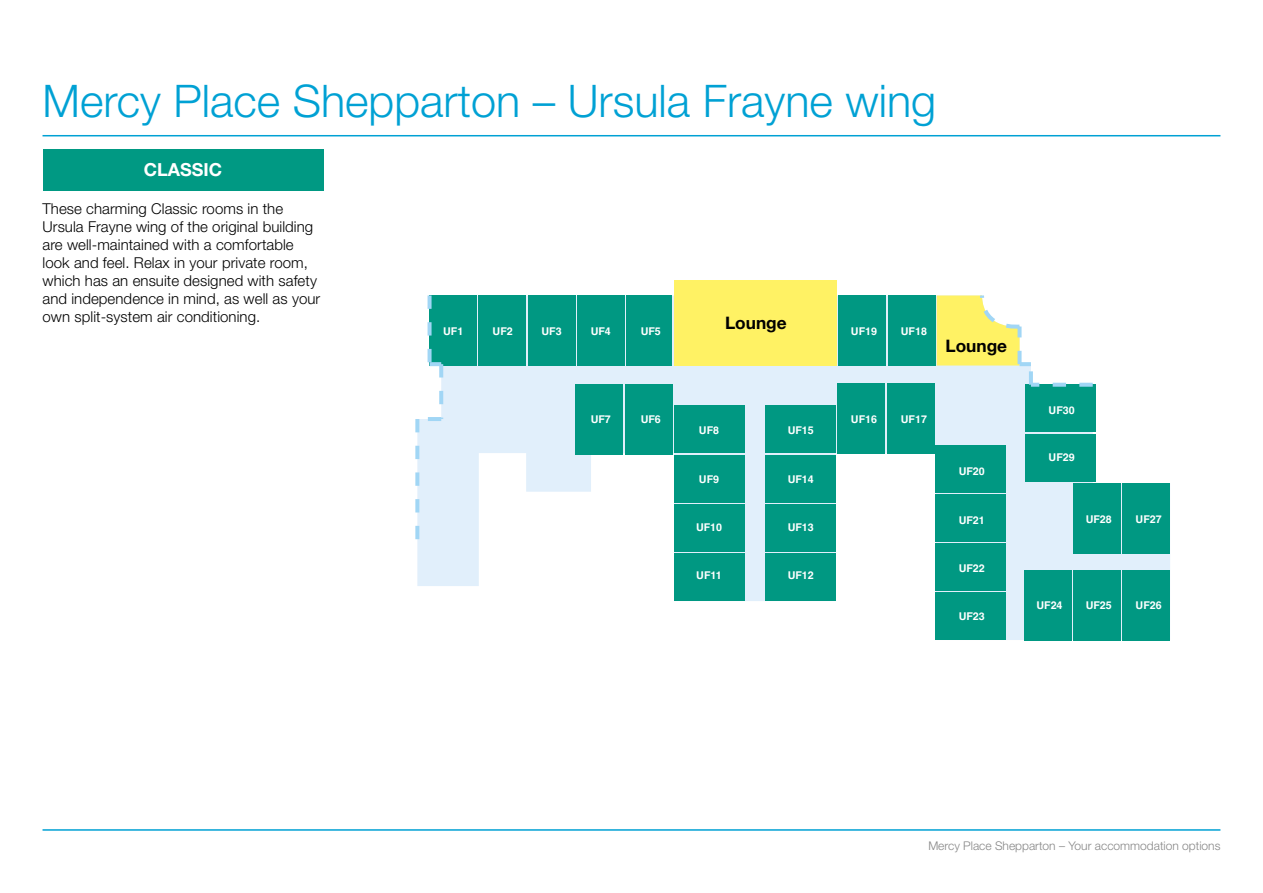
<style>
.page{position:relative;width:1263px;height:893px;background:#fff}
.page>*{position:absolute;margin:0;border:0;box-sizing:border-box;transform-origin:0 0}
.t1{font:300 45px "Helvetica Neue LT Std";color:#00a1d4}
.t2{font:700 18px "Helvetica Neue LT Std";color:#fff}
.t3{font:700 17.25px "Helvetica Neue LT Std";color:#000}
.t4{font:300 15px/18px "Helvetica Neue LT Std";letter-spacing:.005em;color:#000}
.t5{font:300 12px "Helvetica Neue LT Std";color:#878787}
.t6{font:700 10.65px "Helvetica";color:#fff}
</style>
<div class="page">
<hr style="left:43px;top:829px;width:1177px;height:2px;background:#00a1d4">
<hr style="left:43px;top:135px;width:1177px;height:1px;background:#00a1d4">
<div style="left:43px;top:149px;width:280px;height:41px;background:#009983"></div>
<svg style="left:417px;top:280px;width:753px;height:360px"></svg>
<div style="left:430px;top:295px;width:47px;height:70px;background:#009882"></div>
<div style="left:479px;top:295px;width:47px;height:70px;background:#009882"></div>
<div style="left:528px;top:295px;width:47px;height:70px;background:#009882"></div>
<div style="left:577px;top:295px;width:47px;height:70px;background:#009882"></div>
<div style="left:626px;top:295px;width:46px;height:70px;background:#009882"></div>
<div style="left:674px;top:280px;width:162px;height:85px;background:#fff264"></div>
<div style="left:1024px;top:571px;width:48px;height:70px;background:#009882"></div>
<div style="left:1073px;top:571px;width:48px;height:70px;background:#009882"></div>
<div style="left:1123px;top:571px;width:47px;height:70px;background:#009882"></div>
<div style="left:1073px;top:483px;width:48px;height:70px;background:#009882"></div>
<div style="left:1123px;top:483px;width:47px;height:70px;background:#009882"></div>
<div style="left:576px;top:384px;width:47px;height:70px;background:#009882"></div>
<div style="left:625px;top:384px;width:47px;height:70px;background:#009882"></div>
<div style="left:839px;top:295px;width:47px;height:70px;background:#009882"></div>
<div style="left:888px;top:295px;width:47px;height:70px;background:#009882"></div>
<div style="left:838px;top:383px;width:47px;height:70px;background:#009882"></div>
<div style="left:887px;top:383px;width:47px;height:70px;background:#009882"></div>
<div style="left:674px;top:553px;width:70px;height:48px;background:#009882"></div>
<div style="left:674px;top:504px;width:70px;height:47px;background:#009882"></div>
<div style="left:674px;top:455px;width:70px;height:47px;background:#009882"></div>
<div style="left:674px;top:406px;width:70px;height:47px;background:#009882"></div>
<div style="left:766px;top:553px;width:70px;height:48px;background:#009882"></div>
<div style="left:766px;top:504px;width:70px;height:47px;background:#009882"></div>
<div style="left:766px;top:455px;width:70px;height:47px;background:#009882"></div>
<div style="left:766px;top:406px;width:70px;height:47px;background:#009882"></div>
<div style="left:936px;top:593px;width:70px;height:47px;background:#009882"></div>
<div style="left:936px;top:543px;width:70px;height:48px;background:#009882"></div>
<div style="left:936px;top:494px;width:70px;height:48px;background:#009882"></div>
<div style="left:936px;top:445px;width:70px;height:47px;background:#009882"></div>
<div style="left:1025px;top:434px;width:70px;height:47px;background:#009882"></div>
<div style="left:1025px;top:385px;width:70px;height:47px;background:#009882"></div>
<svg style="left:415px;top:295px;width:28px;height:256px"></svg>
<svg style="left:937px;top:291px;width:156px;height:96px"></svg>
<p class="t1" style="left:43px;top:74px;width:895px">Mercy Place Shepparton – Ursula Frayne wing</p>
<p class="t2" style="left:144px;top:159px;width:80px">CLASSIC</p>
<p class="t4" style="left:43px;top:199px;width:279px">These charming Classic rooms in the Ursula Frayne wing of the original building are well-maintained with a comfortable look and feel. Relax in your private room, which has an ensuite designed with safety and independence in mind, as well as your own split-system air conditioning.</p>
<p class="t6" style="left:443px;top:325px;width:22px">UF1</p>
<p class="t6" style="left:493px;top:325px;width:22px">UF2</p>
<p class="t6" style="left:541px;top:325px;width:22px">UF3</p>
<p class="t6" style="left:591px;top:325px;width:22px">UF4</p>
<p class="t6" style="left:641px;top:325px;width:22px">UF5</p>
<p class="t6" style="left:591px;top:413px;width:22px">UF7</p>
<p class="t6" style="left:641px;top:413px;width:22px">UF6</p>
<p class="t3" style="left:725px;top:312px;width:63px">Lounge</p>
<p class="t6" style="left:699px;top:424px;width:22px">UF8</p>
<p class="t6" style="left:788px;top:424px;width:28px">UF15</p>
<p class="t6" style="left:699px;top:473px;width:22px">UF9</p>
<p class="t6" style="left:696px;top:521px;width:28px">UF10</p>
<p class="t6" style="left:788px;top:473px;width:28px">UF14</p>
<p class="t6" style="left:788px;top:521px;width:28px">UF13</p>
<p class="t6" style="left:696px;top:569px;width:27px">UF11</p>
<p class="t6" style="left:788px;top:569px;width:28px">UF12</p>
<p class="t6" style="left:851px;top:325px;width:28px">UF19</p>
<p class="t6" style="left:901px;top:325px;width:28px">UF18</p>
<p class="t3" style="left:945px;top:335px;width:63px">Lounge</p>
<p class="t6" style="left:851px;top:413px;width:28px">UF16</p>
<p class="t6" style="left:901px;top:413px;width:28px">UF17</p>
<p class="t6" style="left:959px;top:464px;width:28px">UF20</p>
<p class="t6" style="left:959px;top:514px;width:28px">UF21</p>
<p class="t6" style="left:959px;top:561px;width:28px">UF22</p>
<p class="t6" style="left:959px;top:610px;width:28px">UF23</p>
<p class="t6" style="left:1049px;top:404px;width:28px">UF30</p>
<p class="t6" style="left:1049px;top:451px;width:28px">UF29</p>
<p class="t6" style="left:1086px;top:513px;width:28px">UF28</p>
<p class="t6" style="left:1135px;top:513px;width:28px">UF27</p>
<p class="t6" style="left:1036px;top:599px;width:28px">UF24</p>
<p class="t6" style="left:1086px;top:599px;width:28px">UF25</p>
<p class="t6" style="left:1135px;top:599px;width:28px">UF26</p>
<p class="t5" style="left:928px;top:838px;width:294px">Mercy Place Shepparton – Your accommodation options</p>
</div>
